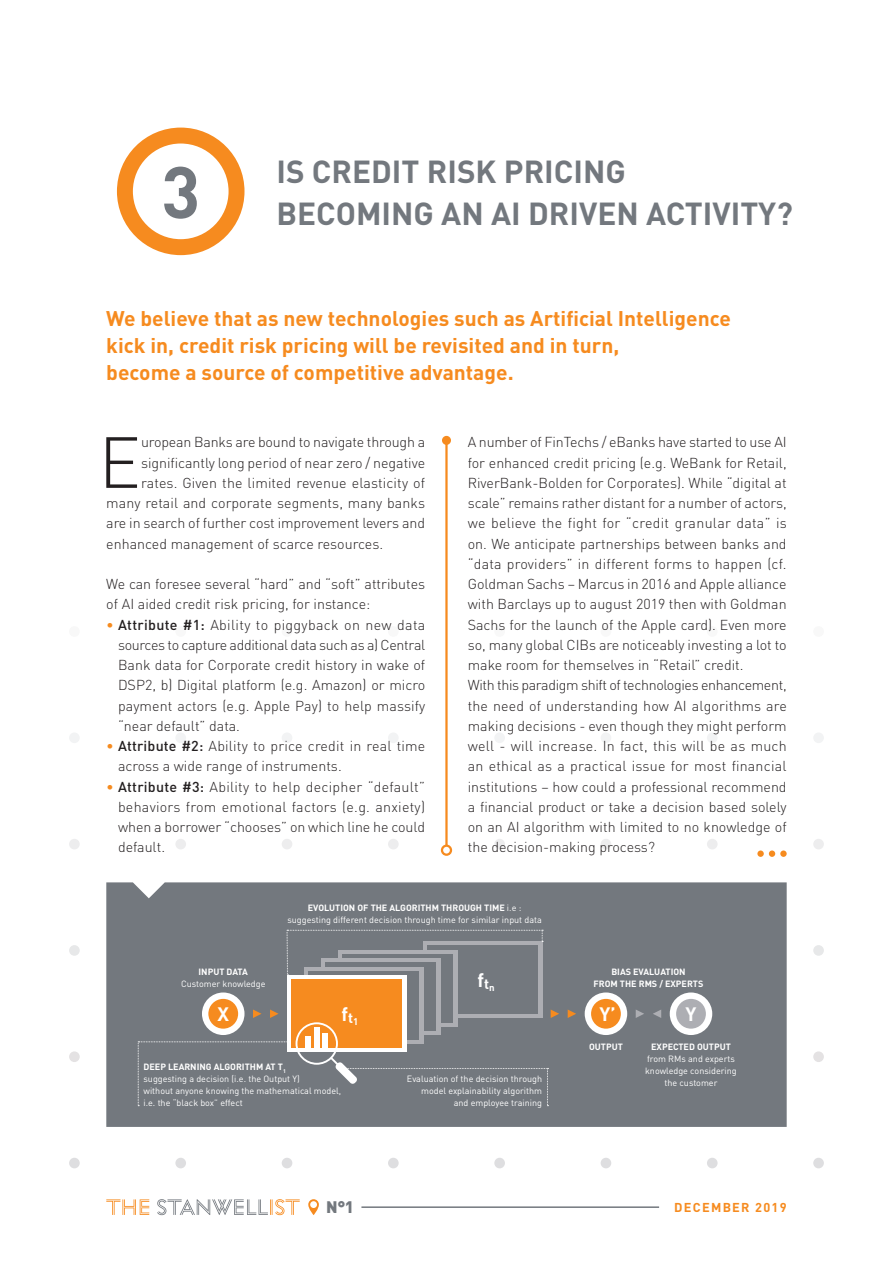
<style>
.page{position:relative;width:893px;height:1263px;background:#fff}
.page>*{position:absolute;margin:0;border:0;box-sizing:border-box;transform-origin:0 0}
.t1{font:700 72px "DIN";color:#73787e}
.t2{font:300 71.1px "DIN";color:#231f20}
.t3{font:700 31.5px "DIN";color:#73787e}
.t4{font:700 21px/27px "DIN";color:#f68b1f}
.t5{font:700 19.2px "DIN";color:#fff}
.t6{font:900 16.5px "DIN";color:#73787e}
.t7{font:300 14.25px/20.2px "DIN";color:#231f20}
.t8{font:700 12.75px "DIN";letter-spacing:.1em;color:#f68b1f}
.t9{font:9px/12px "DIN";color:#fff;text-align:center}
.t10{font:700 9px/12px "DIN";color:#fff;text-align:center}
.s1{color:#f68b1f}
.s2{font-weight:500}
.s3{font-weight:700}
</style>
<div class="page">
<div style="left:69px;top:626px;width:11px;height:11px;background:#f8f8f8;border-radius:50%"></div>
<div style="left:175px;top:626px;width:11px;height:11px;background:#f8f8f8;border-radius:50%"></div>
<div style="left:282px;top:626px;width:10px;height:11px;background:#f8f8f8;border-radius:50%"></div>
<div style="left:388px;top:626px;width:11px;height:11px;background:#f8f8f8;border-radius:50%"></div>
<div style="left:494px;top:626px;width:11px;height:11px;background:#f8f8f8;border-radius:50%"></div>
<div style="left:601px;top:626px;width:10px;height:11px;background:#f8f8f8;border-radius:50%"></div>
<div style="left:707px;top:626px;width:11px;height:11px;background:#f8f8f8;border-radius:50%"></div>
<div style="left:813px;top:626px;width:11px;height:11px;background:#f8f8f8;border-radius:50%"></div>
<div style="left:69px;top:732px;width:11px;height:11px;background:#f2f3f4;border-radius:50%"></div>
<div style="left:175px;top:732px;width:11px;height:11px;background:#f2f3f4;border-radius:50%"></div>
<div style="left:282px;top:732px;width:10px;height:11px;background:#f2f3f4;border-radius:50%"></div>
<div style="left:388px;top:732px;width:11px;height:11px;background:#f2f3f4;border-radius:50%"></div>
<div style="left:494px;top:732px;width:11px;height:11px;background:#f2f3f4;border-radius:50%"></div>
<div style="left:601px;top:732px;width:10px;height:11px;background:#f2f3f4;border-radius:50%"></div>
<div style="left:707px;top:732px;width:11px;height:11px;background:#f2f3f4;border-radius:50%"></div>
<div style="left:813px;top:732px;width:11px;height:11px;background:#f2f3f4;border-radius:50%"></div>
<div style="left:69px;top:839px;width:11px;height:10px;background:#ededee;border-radius:50%"></div>
<div style="left:175px;top:839px;width:11px;height:10px;background:#ededee;border-radius:50%"></div>
<div style="left:282px;top:839px;width:10px;height:10px;background:#ededee;border-radius:50%"></div>
<div style="left:388px;top:839px;width:11px;height:10px;background:#ededee;border-radius:50%"></div>
<div style="left:494px;top:839px;width:11px;height:10px;background:#ededee;border-radius:50%"></div>
<div style="left:601px;top:839px;width:10px;height:10px;background:#ededee;border-radius:50%"></div>
<div style="left:707px;top:839px;width:11px;height:10px;background:#ededee;border-radius:50%"></div>
<div style="left:813px;top:839px;width:11px;height:10px;background:#ededee;border-radius:50%"></div>
<div style="left:69px;top:945px;width:11px;height:11px;background:#e7e8e9;border-radius:50%"></div>
<div style="left:813px;top:945px;width:11px;height:11px;background:#e7e8e9;border-radius:50%"></div>
<div style="left:69px;top:1051px;width:11px;height:11px;background:#e4e2e3;border-radius:50%"></div>
<div style="left:813px;top:1051px;width:11px;height:11px;background:#e4e2e3;border-radius:50%"></div>
<div style="left:69px;top:1158px;width:11px;height:10px;background:#dedee0;border-radius:50%"></div>
<div style="left:175px;top:1158px;width:11px;height:10px;background:#dedee0;border-radius:50%"></div>
<div style="left:282px;top:1158px;width:10px;height:10px;background:#dedee0;border-radius:50%"></div>
<div style="left:388px;top:1158px;width:11px;height:10px;background:#dedee0;border-radius:50%"></div>
<div style="left:494px;top:1158px;width:11px;height:10px;background:#dedee0;border-radius:50%"></div>
<div style="left:601px;top:1158px;width:10px;height:10px;background:#dedee0;border-radius:50%"></div>
<div style="left:707px;top:1158px;width:11px;height:10px;background:#dedee0;border-radius:50%"></div>
<div style="left:813px;top:1158px;width:11px;height:10px;background:#dedee0;border-radius:50%"></div>
<div style="left:106px;top:882px;width:681px;height:245px;background:#73787e"></div>
<div style="left:427px;top:946px;width:111px;height:68px;background:#73787e"></div>
<svg style="left:325px;top:963px;width:111px;height:68px"></svg>
<div style="left:202px;top:992px;width:42px;height:43px;background:#fff;border-radius:50%"></div>
<div style="left:208px;top:999px;width:30px;height:30px;background:#f68b1f;border-radius:50%"></div>
<div style="left:585px;top:992px;width:42px;height:43px;background:#fff;border-radius:50%"></div>
<div style="left:591px;top:999px;width:30px;height:30px;background:#f68b1f;border-radius:50%"></div>
<div style="left:670px;top:992px;width:42px;height:43px;background:#fff;border-radius:50%"></div>
<div style="left:676px;top:999px;width:30px;height:30px;background:#adaeb3;border-radius:50%"></div>
<div style="left:287px;top:975px;width:119px;height:77px;background:#fff"></div>
<div style="left:291px;top:980px;width:111px;height:68px;background:#f68b1f"></div>
<svg style="left:270px;top:1009px;width:9px;height:9px"></svg>
<svg style="left:253px;top:1009px;width:8px;height:9px"></svg>
<svg style="left:568px;top:1009px;width:8px;height:9px"></svg>
<svg style="left:636px;top:1009px;width:8px;height:9px"></svg>
<svg style="left:653px;top:1009px;width:8px;height:9px"></svg>
<div style="left:117px;top:128px;width:127px;height:127px;background:#f68b1f;border-radius:50%"></div>
<div style="left:133px;top:144px;width:96px;height:95px;background:#fff;border-radius:50%"></div>
<hr style="left:445px;top:440px;width:3px;height:406px;background:#f68b1f">
<div style="left:442px;top:436px;width:9px;height:9px;background:#f68b1f;border-radius:50%"></div>
<div style="left:441px;top:844px;width:11px;height:12px;border:2px solid #f68b1f;border-radius:50%"></div>
<hr style="left:361px;top:1206px;width:298px;height:2px;background:#73787e">
<svg style="left:308px;top:1199px;width:11px;height:16px"></svg>
<svg style="left:106px;top:1199px;width:43px;height:16px"></svg>
<svg style="left:157px;top:1199px;width:143px;height:16px"></svg>
<svg style="left:757px;top:850px;width:30px;height:7px"></svg>
<svg style="left:296px;top:1009px;width:263px;height:97px"></svg>
<svg style="left:287px;top:930px;width:256px;height:45px"></svg>
<div style="left:138px;top:1041px;width:152px;height:65px;background:#73787e"></div>
<h1 class="t1" style="left:161px;top:145px;width:41px">3</h1>
<h3 class="t3" style="left:276px;top:151px;width:351px">IS CREDIT RISK PRICING</h3>
<h3 class="t3" style="left:276px;top:193px;width:518px">BECOMING AN AI DRIVEN ACTIVITY?</h3>
<h3 class="t4" style="left:106px;top:304px;width:626px">We believe that as new technologies such as Artificial Intelligence kick in, credit risk pricing will be revisited and in turn,<br>become a source of competitive advantage.</h3>
<h2 class="t2" style="left:98px;top:418px;width:44px">E</h2>
<p class="t7" style="left:141px;top:432px;width:286px">uropean Banks are bound to navigate through a</p>
<p class="t7" style="left:141px;top:452px;width:286px">significantly long period of near zero / negative</p>
<p class="t7" style="left:141px;top:472px;width:286px">rates. Given the limited revenue elasticity of</p>
<p class="t7" style="left:106px;top:493px;width:320px">many retail and corporate segments, many banks</p>
<p class="t7" style="left:106px;top:513px;width:320px">are in search of further cost improvement levers and</p>
<p class="t7" style="left:106px;top:533px;width:278px">enhanced management of scarce resources.</p>
<p class="t7" style="left:106px;top:574px;width:320px">We can foresee several “hard” and “soft” attributes of AI aided credit risk pricing, for instance:</p>
<p class="t7" style="left:118px;top:614px;width:309px;text-align:justify;text-indent:-12px"><span class="s1">•</span> <span class="s2">Attribute #1:</span> Ability to piggyback on new data sources to capture additional data such as a) Central Bank data for Corporate credit history in wake of DSP2, b) Digital platform (e.g. Amazon) or micro payment actors (e.g. Apple Pay) to help massify “near default” data.</p>
<p class="t7" style="left:118px;top:736px;width:309px;text-indent:-12px"><span class="s1">•</span> <span class="s2">Attribute #2:</span> Ability to price credit in real time across a wide range of instruments.</p>
<p class="t7" style="left:118px;top:776px;width:309px;text-align:justify;text-indent:-12px"><span class="s1">•</span> <span class="s2">Attribute #3:</span> Ability to help decipher “default” behaviors from emotional factors (e.g. anxiety) when a borrower “chooses” on which line he could default.</p>
<p class="t7" style="left:468px;top:432px;width:321px">A number of FinTechs / eBanks have started to use AI for enhanced credit pricing (e.g. WeBank for Retail, RiverBank-Bolden for Corporates). While “digital at scale” remains rather distant for a number of actors, we believe the fight for “credit granular data” is on. We anticipate partnerships between banks and “data providers” in different forms to happen (cf.<br>Goldman Sachs – Marcus in 2016 and Apple alliance with Barclays up to august 2019 then with Goldman Sachs for the launch of the Apple card). Even more so, many global CIBs are noticeably investing a lot to make room for themselves in “Retail” credit.<br>With this paradigm shift of technologies enhancement, the need of understanding how AI algorithms are making decisions - even though they might perform well - will increase. In fact, this will be as much an ethical as a practical issue for most financial institutions – how could a professional recommend a financial product or take a decision based solely on an AI algorithm with limited to no knowledge of the decision-making process?</p>
<p class="t10" style="left:199px;top:965px;width:51px">INPUT DATA</p>
<p class="t9" style="left:181px;top:977px;width:86px">Customer knowledge</p>
<p class="t9" style="left:287px;top:902px;width:256px"><span class="s3">EVOLUTION OF THE ALGORITHM THROUGH TIME</span> i.e : suggesting different decision through time for similar input data</p>
<h3 class="t5" style="left:478px;top:967px;width:19px">f<sub>t</sub><sub>n</sub></h3>
<p class="t10" style="left:594px;top:965px;width:111px">BIAS EVALUATION<br>FROM THE RMS / EXPERTS</p>
<h3 class="t5" style="left:217px;top:1001px;width:13px">X</h3>
<h3 class="t5" style="left:342px;top:1001px;width:18px">f<sub>t</sub><sub>1</sub></h3>
<h3 class="t5" style="left:600px;top:1001px;width:18px">Y’</h3>
<h3 class="t5" style="left:685px;top:1001px;width:12px">Y</h3>
<p class="t9" style="left:144px;top:1060px;width:199px;text-align:left"><span class="s3">DEEP LEARNING ALGORITHM AT T</span><sub>1<br></sub>suggesting a decision (i.e. the Output Y)<br>without anyone knowing the mathematical model, i.e. the “black box” effect</p>
<p class="t9" style="left:407px;top:1072px;width:137px;text-align:right">Evaluation of the decision through model explainability algorithm and employee training</p>
<p class="t10" style="left:589px;top:1041px;width:35px">OUTPUT</p>
<p class="t10" style="left:651px;top:1041px;width:81px">EXPECTED OUTPUT</p>
<p class="t9" style="left:645px;top:1053px;width:93px">from RMs and experts knowledge considering the customer</p>
<p class="t6" style="left:326px;top:1195px;width:29px">N°1</p>
<p class="t8" style="left:674px;top:1199px;width:114px">DECEMBER 2019</p>
</div>
